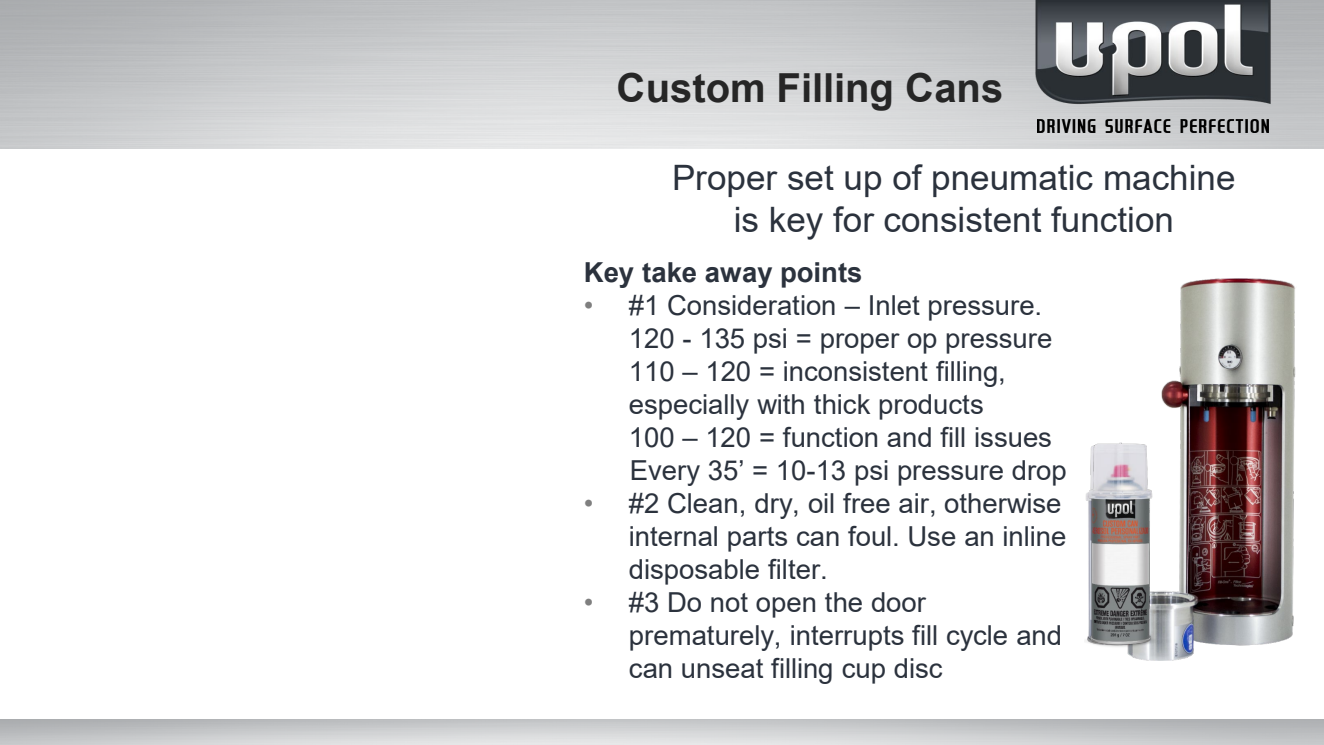
<style>
.page{position:relative;width:1324px;height:745px;background:#fff}
.page>*{position:absolute;margin:0;border:0;box-sizing:border-box;transform-origin:0 0}
.t1{font:700 40px "Arial";color:#262626}
.t2{font:35px/42px "Arial";color:#2b323d;text-align:center}
.t3{font:27.5px/33px "Arial";color:#2b323d}
.t4{font:700 27.5px "Arial";color:#2b323d}
.s1{color:#7f7f7f}
</style>
<div class="page">
<img style="left:0;top:0;width:1323px;height:148px">
<img style="left:992px;top:0;width:324px;height:113px">
<img style="left:1037px;top:120px;width:231px;height:12px">
<img style="left:1128px;top:279px;width:168px;height:381px">
<img style="left:1085px;top:438px;width:70px;height:216px">
<h1 class="t1" style="left:616px;top:60px;width:388px">Custom Filling Cans</h1>
<p class="t2" style="left:672px;top:156px;width:565px">Proper set up of pneumatic machine is key for consistent function</p>
<p class="t4" style="left:584px;top:252px;width:280px">Key take away points</p>
<p class="t3" style="left:629px;top:288px;width:425px;text-indent:-45px"><span class="s1">•</span> #1 Consideration – Inlet pressure.<br>120 - 135 psi = proper op pressure 110 – 120 = inconsistent filling, especially with thick products<br>100 – 120 = function and fill issues</p>
<p class="t3" style="left:630px;top:453px;width:438px">Every 35’ = 10-13 psi pressure drop</p>
<p class="t3" style="left:629px;top:486px;width:439px;text-indent:-45px"><span class="s1">•</span> #2 Clean, dry, oil free air, otherwise internal parts can foul. Use an inline disposable filter.</p>
<p class="t3" style="left:629px;top:585px;width:434px;text-indent:-45px"><span class="s1">•</span> #3 Do not open the door prematurely, interrupts fill cycle and can unseat filling cup disc</p>
</div>
